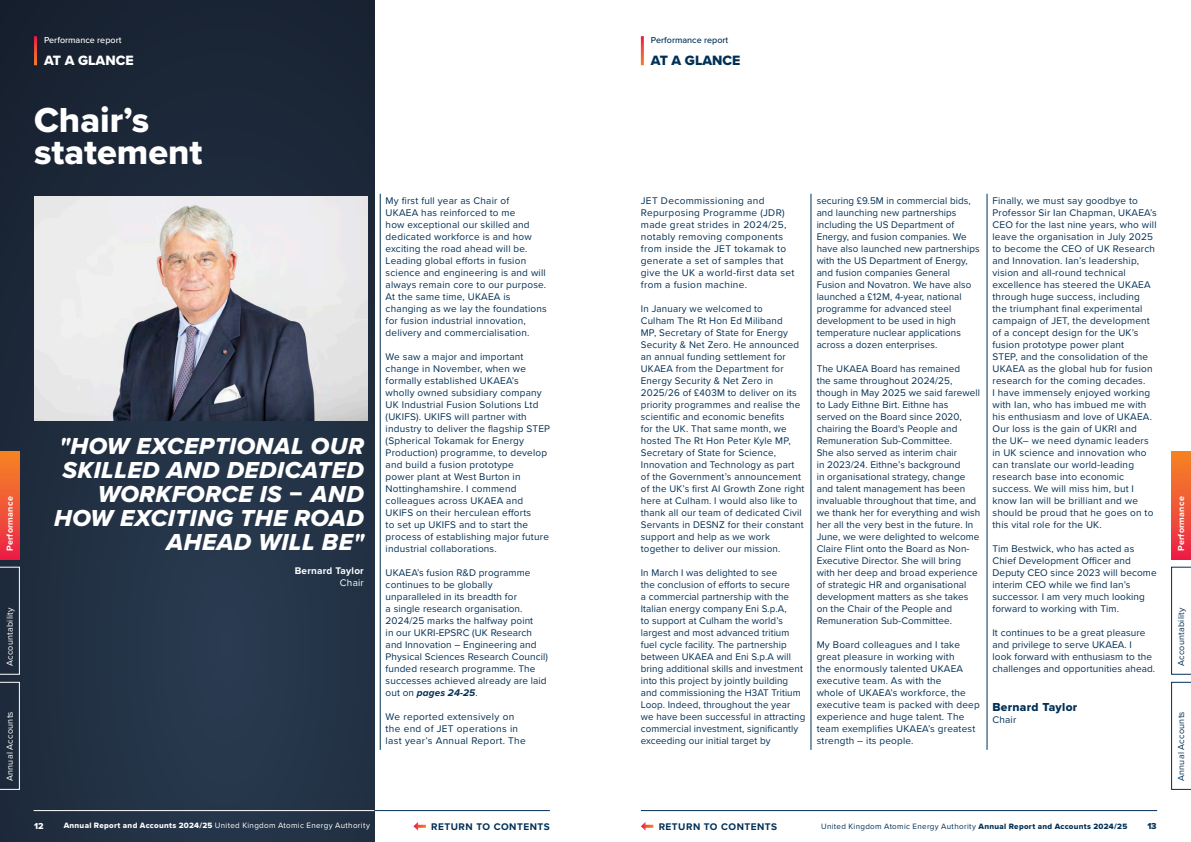
<style>
.page{position:relative;width:1191px;height:842px;background:#fff}
.page>*{position:absolute;margin:0;border:0;box-sizing:border-box;transform-origin:0 0}
.t1{font:36px "Proxima Nova Extrabld";color:#fff}
.t2{font:24px/24px "Proxima Nova Extrabld It";letter-spacing:.02em;color:#fff;text-align:right}
.t3{font:14px "Proxima Nova Extrabld";color:#fff}
.t4{font:14px "Proxima Nova Extrabld";color:#003056}
.t5{font:12px "Proxima Nova Extrabld";letter-spacing:.025em;color:#003056}
.t6{font:10px/12px "Proxima Nova";letter-spacing:.02em;color:#003056}
.t7{font:700 10px "Proxima Nova";letter-spacing:.05em;color:#003056}
.t8{font:700 10px "Proxima Nova";letter-spacing:.02em;color:#fff}
.t9{font:10px "Proxima Nova";letter-spacing:.02em;color:#fff}
.t10{font:9px "Proxima Nova";letter-spacing:.025em;color:#003056}
.t11{font:9px "Proxima Nova";letter-spacing:.025em;color:#fff}
.t12{font:700 9px "Proxima Nova";letter-spacing:.025em;color:#fff}
.t13{font:500 9px "Proxima Nova";color:#003056}
.t14{font:500 9px "Proxima Nova";color:#fff}
.t15{font:9px "Proxima Nova Extrabld";color:#003056}
.t16{font:9px "Proxima Nova Extrabld";color:#fff}
.t17{font:8px "Proxima Nova";letter-spacing:.04em;color:#003056}
.t18{font:8px "Proxima Nova";letter-spacing:.04em;color:#fff}
.s1{font-family:"Proxima Nova Extrabld"}
.s2{font-weight:700;font-style:italic}
</style>
<div class="page">
<hr style="left:641px;top:810px;width:516px;height:1px;background:#003056">
<hr style="left:34px;top:810px;width:516px;height:1px;background:#003056">
<div style="left:1171px;top:452px;width:20px;height:107px;background:linear-gradient(to bottom,#f58824,#ec2347)"></div>
<svg style="left:1171px;top:682px;width:20px;height:107px"></svg>
<svg style="left:1171px;top:567px;width:20px;height:107px"></svg>
<svg style="left:641px;top:822px;width:12px;height:8px"></svg>
<svg style="left:413px;top:822px;width:13px;height:8px"></svg>
<div style="left:0;top:0;width:374px;height:842px;background:linear-gradient(to bottom,#1e2837,#27374c)"></div>
<img style="left:35px;top:197px;width:333px;height:224px">
<hr style="left:34px;top:810px;width:340px;height:1px;background:#fff">
<hr style="left:986px;top:194px;width:1px;height:556px;background:#003056">
<hr style="left:810px;top:194px;width:1px;height:556px;background:#003056">
<hr style="left:380px;top:194px;width:1px;height:556px;background:#003056">
<svg style="left:0;top:682px;width:20px;height:107px"></svg>
<svg style="left:0;top:567px;width:20px;height:107px"></svg>
<div style="left:0;top:452px;width:20px;height:107px;background:linear-gradient(to bottom,#f58824,#ec2347)"></div>
<hr style="left:34px;top:36px;width:3px;height:29px;background:#fff">
<p class="t12" style="left:3px;top:551px;width:56px;rotate:-90deg">Performance</p>
<p class="t11" style="left:3px;top:666px;width:60px;rotate:-90deg">Accountability</p>
<p class="t11" style="left:3px;top:781px;width:71px;rotate:-90deg">Annual Accounts</p>
<p class="t14" style="left:44px;top:33px;width:79px">Performance report</p>
<p class="t13" style="left:651px;top:33px;width:79px">Performance report</p>
<p class="t3" style="left:44px;top:50px;width:91px">AT A GLANCE</p>
<p class="t4" style="left:651px;top:50px;width:91px">AT A GLANCE</p>
<p class="t1" style="left:34px;top:93px;width:117px">Chair’s</p>
<p class="t1" style="left:34px;top:125px;width:170px">statement</p>
<p class="t2" style="left:54px;top:433px;width:311px">"HOW EXCEPTIONAL OUR<br>SKILLED AND DEDICATED<br>WORKFORCE IS <span class="s1">-</span> AND<br>HOW EXCITING THE ROAD<br>AHEAD WILL BE"</p>
<p class="t8" style="left:295px;top:563px;width:71px">Bernard Taylor</p>
<p class="t9" style="left:340px;top:575px;width:25px">Chair</p>
<p class="t6" style="left:386px;top:194px;width:163px">My first full year as Chair of<br>UKAEA has reinforced to me<br>how exceptional our skilled and dedicated workforce is and how exciting the road ahead will be.<br>Leading global efforts in fusion science and engineering is and will always remain core to our purpose.<br>At the same time, UKAEA is changing as we lay the foundations for fusion industrial innovation, delivery and commercialisation.</p>
<p class="t6" style="left:386px;top:350px;width:166px">We saw a major and important change in November, when we formally established UKAEA’s wholly owned subsidiary company<br>UK Industrial Fusion Solutions Ltd (UKIFS). UKIFS will partner with industry to deliver the flagship STEP (Spherical Tokamak for Energy<br>Production) programme, to develop and build a fusion prototype<br>power plant at West Burton in<br>Nottinghamshire. I commend colleagues across UKAEA and<br>UKIFS on their herculean efforts<br>to set up UKIFS and to start the process of establishing major future industrial collaborations.</p>
<p class="t6" style="left:386px;top:566px;width:164px">UKAEA’s fusion R&amp;D programme continues to be globally unparalleled in its breadth for<br>a single research organisation.<br>2024/25 marks the halfway point<br>in our UKRI-EPSRC (UK Research and Innovation – Engineering and<br>Physical Sciences Research Council) funded research programme. The successes achieved already are laid out on <span class="s2">pages 24-25</span>.</p>
<p class="t6" style="left:386px;top:710px;width:142px">We reported extensively on the end of JET operations in last year’s Annual Report. The</p>
<p class="t6" style="left:641px;top:194px;width:155px">JET Decommissioning and<br>Repurposing Programme (JDR) made great strides in 2024/25, notably removing components from inside the JET tokamak to generate a set of samples that give the UK a world-first data set from a fusion machine.</p>
<p class="t6" style="left:641px;top:302px;width:165px">In January we welcomed to<br>Culham The Rt Hon Ed Miliband<br>MP, Secretary of State for Energy<br>Security &amp; Net Zero. He announced an annual funding settlement for<br>UKAEA from the Department for<br>Energy Security &amp; Net Zero in<br>2025/26 of £403M to deliver on its priority programmes and realise the scientific and economic benefits<br>for the UK. That same month, we hosted The Rt Hon Peter Kyle MP,<br>Secretary of State for Science,<br>Innovation and Technology as part of the Government’s announcement of the UK’s first AI Growth Zone right here at Culham. I would also like to thank all our team of dedicated Civil<br>Servants in DESNZ for their constant support and help as we work together to deliver our mission.</p>
<p class="t6" style="left:641px;top:566px;width:166px">In March I was delighted to see<br>the conclusion of efforts to secure<br>a commercial partnership with the Italian energy company Eni S.p.A,<br>to support at Culham the world’s largest and most advanced tritium fuel cycle facility. The partnership between UKAEA and Eni S.p.A will bring additional skills and investment into this project by jointly building and commissioning the H3AT Tritium Loop. Indeed, throughout the year we have been successful in attracting commercial investment, significantly exceeding our initial target by</p>
<p class="t6" style="left:816px;top:194px;width:164px">securing £9.5M in commercial bids, and launching new partnerships including the US Department of<br>Energy, and fusion companies. We have also launched new partnerships with the US Department of Energy, and fusion companies General<br>Fusion and Novatron. We have also launched a £12M, 4-year, national programme for advanced steel development to be used in high temperature nuclear applications across a dozen enterprises.</p>
<p class="t6" style="left:816px;top:362px;width:165px">The UKAEA Board has remained<br>the same throughout 2024/25, though in May 2025 we said farewell to Lady Eithne Birt. Eithne has served on the Board since 2020, chairing the Board's People and<br>Remuneration Sub-Committee.<br>She also served as interim chair<br>in 2023/24. Eithne’s background<br>in organisational strategy, change and talent management has been invaluable throughout that time, and we thank her for everything and wish her all the very best in the future. In<br>June, we were delighted to welcome<br>Claire Flint onto the Board as Non-<br>Executive Director. She will bring with her deep and broad experience of strategic HR and organisational development matters as she takes on the Chair of the People and<br>Remuneration Sub-Committee.</p>
<p class="t6" style="left:816px;top:638px;width:165px">My Board colleagues and I take great pleasure in working with<br>the enormously talented UKAEA executive team. As with the<br>whole of UKAEA’s workforce, the executive team is packed with deep experience and huge talent. The team exemplifies UKAEA’s greatest strength – its people.</p>
<p class="t6" style="left:992px;top:194px;width:166px">Finally, we must say goodbye to<br>Professor Sir Ian Chapman, UKAEA’s<br>CEO for the last nine years, who will leave the organisation in July 2025 to become the CEO of UK Research and Innovation. Ian’s leadership, vision and all-round technical excellence has steered the UKAEA through huge success, including<br>the triumphant final experimental campaign of JET, the development of a concept design for the UK’s fusion prototype power plant<br>STEP, and the consolidation of the<br>UKAEA as the global hub for fusion research for the coming decades.<br>I have immensely enjoyed working with Ian, who has imbued me with his enthusiasm and love of UKAEA.<br>Our loss is the gain of UKRI and<br>the UK– we need dynamic leaders in UK science and innovation who can translate our world-leading research base into economic success. We will miss him, but I know Ian will be brilliant and we should be proud that he goes on to this vital role for the UK.</p>
<p class="t6" style="left:992px;top:542px;width:166px">Tim Bestwick, who has acted as<br>Chief Development Officer and<br>Deputy CEO since 2023 will become interim CEO while we find Ian’s successor. I am very much looking forward to working with Tim.</p>
<p class="t6" style="left:992px;top:626px;width:164px">It continues to be a great pleasure and privilege to serve UKAEA. I<br>look forward with enthusiasm to the challenges and opportunities ahead.</p>
<p class="t5" style="left:992px;top:698px;width:86px">Bernard Taylor</p>
<p class="t6" style="left:992px;top:713px;width:25px">Chair</p>
<p class="t16" style="left:34px;top:819px;width:11px">12</p>
<p class="t18" style="left:64px;top:819px;width:308px"><span class="s1">Annual Report and Accounts 2024/25</span> United Kingdom Atomic Energy Authority</p>
<p class="t7" style="left:431px;top:819px;width:120px">RETURN TO CONTENTS</p>
<p class="t7" style="left:658px;top:819px;width:120px">RETURN TO CONTENTS</p>
<p class="t17" style="left:821px;top:820px;width:308px">United Kingdom Atomic Energy Authority <span class="s1">Annual Report and Accounts 2024/25</span></p>
<p class="t15" style="left:1147px;top:819px;width:11px">13</p>
<p class="t12" style="left:1174px;top:551px;width:56px;rotate:-90deg">Performance</p>
<p class="t10" style="left:1174px;top:666px;width:60px;rotate:-90deg">Accountability</p>
<p class="t10" style="left:1174px;top:781px;width:71px;rotate:-90deg">Annual Accounts</p>
</div>
